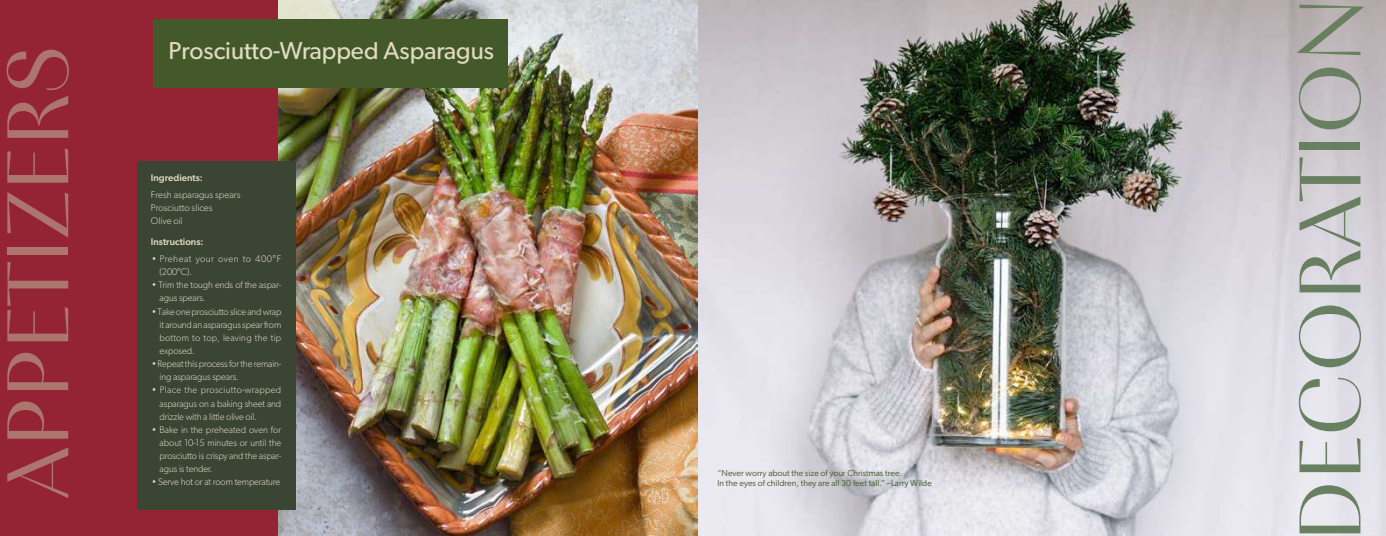
<style>
.page{position:relative;width:1386px;height:536px;background:#fff}
.page>*{position:absolute;margin:0;border:0;box-sizing:border-box;transform-origin:0 0}
.t1{font:300 87.5px "PF Marlet Display";color:#ac756d}
.t2{font:300 87.5px "PF Marlet Display";color:#688060}
.t3{font:24.5px "Gibson";color:#e2dbc3}
.t4{font:300 9.62px/13.1px "Gibson";letter-spacing:-.01em;color:#e2dbc3}
.t5{font:300 9.62px/13.1px "Gibson";letter-spacing:.055em;color:#e2dbc3}
.t6{font:500 9.62px "Gibson";color:#e2dbc3}
.t7{font:8.75px/10.5px "Gibson";color:#445929}
</style>
<div class="page">
<div style="left:0;top:0;width:696px;height:536px;background:#942433"></div>
<img style="left:278px;top:0;width:1108px;height:536px">
<div style="left:137px;top:161px;width:158px;height:348px;background:#3a4534"></div>
<div style="left:153px;top:19px;width:354px;height:68px;background:#445929"></div>
<h1 class="t1" style="left:-17px;top:499px;width:456px;rotate:-90deg">APPETIZERS</h1>
<h2 class="t3" style="left:168px;top:36px;width:327px">Prosciutto-Wrapped Asparagus</h2>
<p class="t6" style="left:151px;top:171px;width:53px">Ingredients:</p>
<p class="t4" style="left:151px;top:188px;width:91px">Fresh asparagus spears<br>Prosciutto slices<br>Olive oil</p>
<p class="t6" style="left:151px;top:236px;width:54px">Instructions:</p>
<p class="t5" style="left:160px;top:252px;width:123px;text-indent:-8px">• Preheat your oven to 400°F (200°C).</p>
<p class="t4" style="left:160px;top:278px;width:123px;text-indent:-8px">• Trim the tough ends of the aspar&shy;agus spears.</p>
<p class="t4" style="left:160px;top:304px;width:123px;text-align:justify;text-indent:-8px">• Take one prosciutto slice and wrap it around an asparagus spear from bottom to top, leaving the tip exposed.</p>
<p class="t4" style="left:160px;top:357px;width:123px;text-indent:-8px">• Repeat this process for the remain&shy;ing asparagus spears.</p>
<p class="t4" style="left:160px;top:383px;width:123px;text-align:justify;text-indent:-8px">• Place the prosciutto-wrapped asparagus on a baking sheet and drizzle with a little olive oil.</p>
<p class="t4" style="left:160px;top:422px;width:123px;text-align:justify;text-indent:-8px">• Bake in the preheated oven for about 10-15 minutes or until the prosciutto is crispy and the aspar&shy;agus is tender.</p>
<p class="t4" style="left:152px;top:475px;width:130px">• Serve hot or at room temperature</p>
<p class="t7" style="left:718px;top:467px;width:216px">“Never worry about the size of your Christmas tree.<br>In the eyes of children, they are all 30 feet tall.” –Larry Wilde</p>
<h1 class="t2" style="left:1275px;top:541px;width:545px;rotate:-90deg">DECORATION</h1>
</div>
